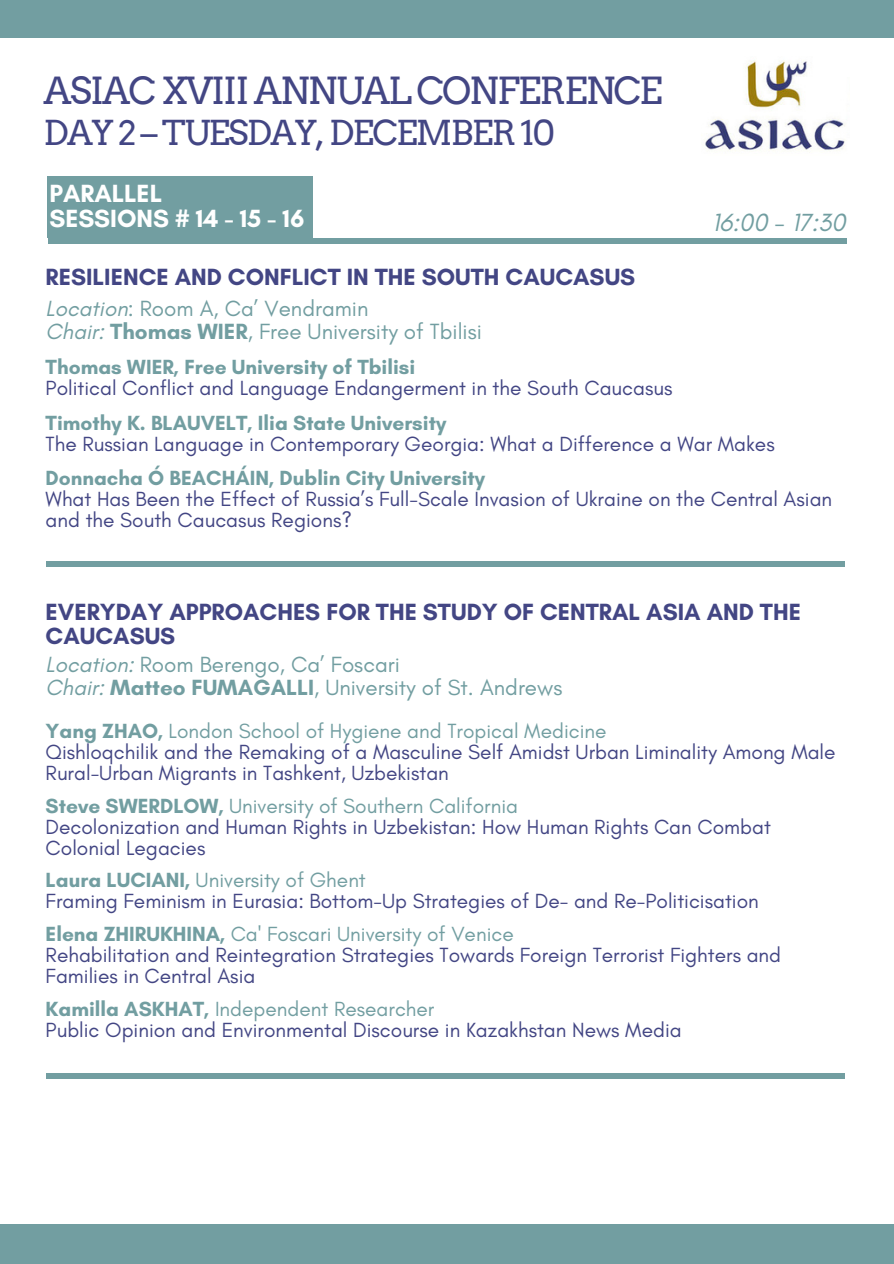
<style>
.page{position:relative;width:894px;height:1264px;background:#fff}
.page>*{position:absolute;margin:0;border:0;box-sizing:border-box;transform-origin:0 0}
.t1{font:37.35px "Arvo";letter-spacing:-.05em;color:#434684}
.t2{font:34.35px "Arvo";letter-spacing:-.05em;color:#434684}
.t3{font:700 25.35px/24.8px "Glacial Indifference";color:#fff}
.t4{font:italic 25.35px "Glacial Indifference";color:#729ea1}
.t5{font:700 23.85px/23.9px "Glacial Indifference";color:#434684}
.t6{font:22.35px/22.4px "Glacial Indifference";color:#729ea1}
.t7{font:20.85px/20.9px "Glacial Indifference";color:#434684}
.t8{font:700 20.85px "Glacial Indifference";color:#729ea1}
.s1{font-style:italic}
.s2{font-weight:700}
.s3{font-weight:700;color:#729ea1}
.s4{color:#729ea1}
</style>
<div class="page">
<div style="left:48px;top:238px;width:798px;height:5px;background:#729ea1"></div>
<div style="left:47px;top:176px;width:265px;height:62px;background:#729ea1"></div>
<div style="left:0;top:1224px;width:893px;height:39px;background:#729ea1"></div>
<div style="left:0;top:0;width:893px;height:38px;background:#729ea1"></div>
<img style="left:703px;top:60px;width:142px;height:91px">
<div style="left:46px;top:1073px;width:798px;height:5px;background:#729ea1"></div>
<div style="left:46px;top:561px;width:798px;height:5px;background:#729ea1"></div>
<h1 class="t1" style="left:44px;top:69px;width:620px">ASIAC XVIII ANNUAL CONFERENCE</h1>
<h1 class="t2" style="left:44px;top:112px;width:513px">DAY 2 – TUESDAY, DECEMBER 10</h1>
<p class="t3" style="left:49px;top:181px;width:256px">PARALLEL<br>SESSIONS # 14 - 15 - 16</p>
<p class="t4" style="left:712px;top:207px;width:135px">16:00 - 17:30</p>
<p class="t5" style="left:46px;top:265px;width:591px">RESILIENCE AND CONFLICT IN THE SOUTH CAUCASUS</p>
<p class="t6" style="left:46px;top:297px;width:437px"><span class="s1">Location</span>: Room A, Ca’ Vendramin<br><span class="s1">Chair:</span> <span class="s2">Thomas WIER</span>, Free University of Tbilisi</p>
<p class="t8" style="left:46px;top:354px;width:371px">Thomas WIER, Free University of Tbilisi</p>
<p class="t7" style="left:46px;top:377px;width:628px">Political Conflict and Language Endangerment in the South Caucasus</p>
<p class="t8" style="left:46px;top:410px;width:402px">Timothy K. BLAUVELT, Ilia State University</p>
<p class="t7" style="left:46px;top:433px;width:730px">The Russian Language in Contemporary Georgia: What a Difference a War Makes</p>
<p class="t8" style="left:46px;top:465px;width:441px">Donnacha Ó BEACHÁIN, Dublin City University</p>
<p class="t7" style="left:46px;top:488px;width:787px">What Has Been the Effect of Russia’s Full-Scale Invasion of Ukraine on the Central Asian and the South Caucasus Regions?</p>
<p class="t5" style="left:46px;top:599px;width:756px">EVERYDAY APPROACHES FOR THE STUDY OF CENTRAL ASIA AND THE<br>CAUCASUS</p>
<p class="t6" style="left:46px;top:653px;width:518px"><span class="s1">Location:</span> Room Berengo, Ca’ Foscari<br><span class="s1">Chair:</span> <span class="s2">Matteo FUMAGALLI</span>, University of St. Andrews</p>
<p class="t7" style="left:46px;top:720px;width:791px"><span class="s3">Yang ZHAO,</span> <span class="s4">London School of Hygiene and Tropical Medicine<br></span>Qishloqchilik and the Remaking of a Masculine Self Amidst Urban Liminality Among Male<br>Rural-Urban Migrants in Tashkent, Uzbekistan</p>
<p class="t7" style="left:46px;top:795px;width:726px"><span class="s3">Steve SWERDLOW,</span> <span class="s4">University of Southern California<br></span>Decolonization and Human Rights in Uzbekistan: How Human Rights Can Combat<br>Colonial Legacies</p>
<p class="t7" style="left:46px;top:869px;width:714px"><span class="s3">Laura LUCIANI,</span> <span class="s4">University of Ghent<br></span>Framing Feminism in Eurasia: Bottom-Up Strategies of De- and Re-Politicisation</p>
<p class="t7" style="left:46px;top:923px;width:736px"><span class="s3">Elena ZHIRUKHINA,</span> <span class="s4">Ca' Foscari University of Venice<br></span>Rehabilitation and Reintegration Strategies Towards Foreign Terrorist Fighters and<br>Families in Central Asia</p>
<p class="t7" style="left:46px;top:997px;width:637px"><span class="s3">Kamilla ASKHAT,</span> <span class="s4">Independent Researcher<br></span>Public Opinion and Environmental Discourse in Kazakhstan News Media</p>
</div>
